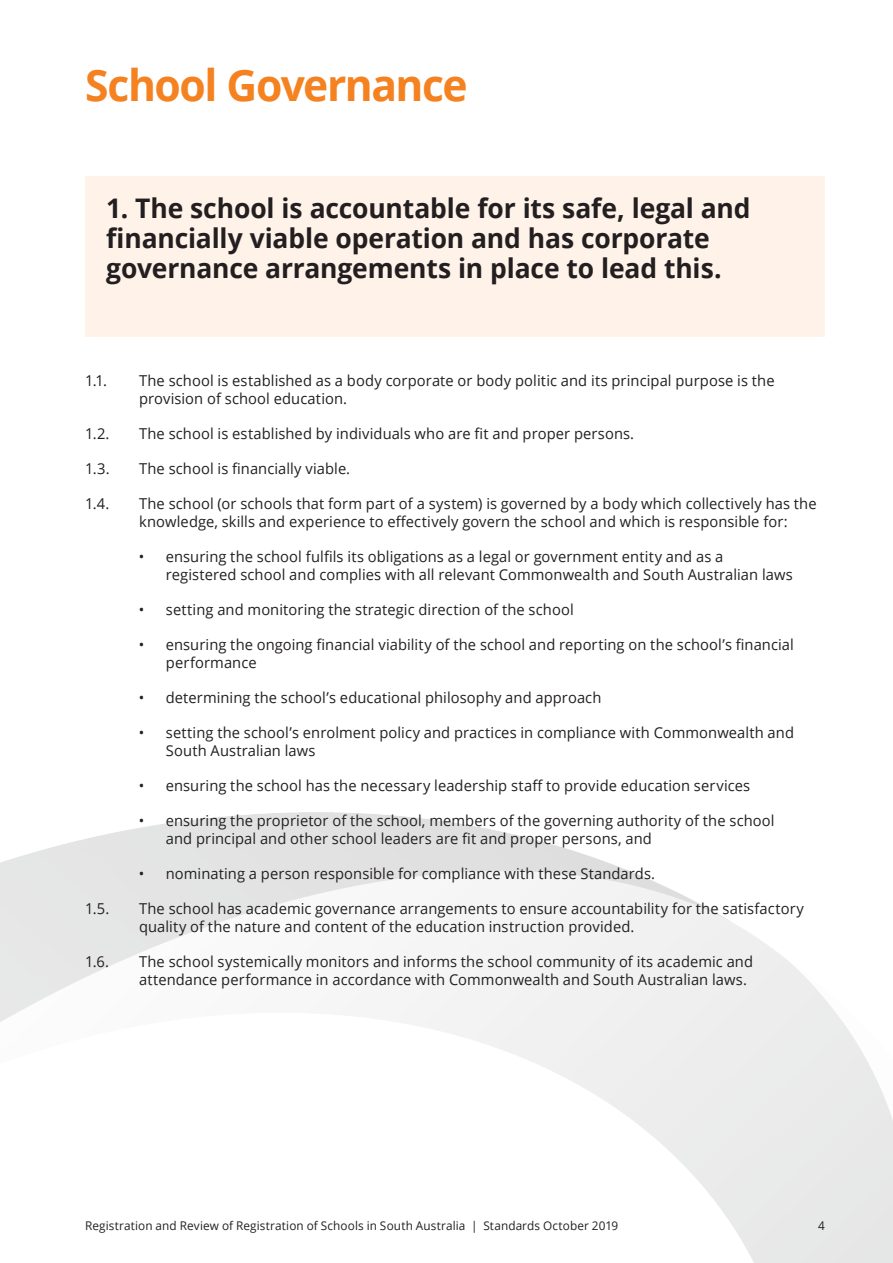
<style>
.page{position:relative;width:893px;height:1263px;background:#fff}
.page>*{position:absolute;margin:0;border:0;box-sizing:border-box;transform-origin:0 0}
.t1{font:700 43.5px "Open Sans";letter-spacing:-.035em;color:#f58220}
.t2{font:700 27px/30px "Open Sans";letter-spacing:-.005em;color:#231f20}
.t3{font:15px/18px "Open Sans";letter-spacing:.005em;color:#231f20}
.t4{font:12px "Open Sans";letter-spacing:.01em;color:#231f20}
</style>
<div class="page">
<div style="left:85px;top:176px;width:740px;height:161px;background:#fef2e9"></div>
<h1 class="t1" style="left:85px;top:55px;width:384px">School Governance</h1>
<h2 class="t2" style="left:106px;top:193px;width:646px">1. The school is accountable for its safe, legal and financially viable operation and has corporate governance arrangements in place to lead this.</h2>
<p class="t3" style="left:85px;top:371px;width:24px">1.1.</p>
<p class="t3" style="left:139px;top:371px;width:637px">The school is established as a body corporate or body politic and its principal purpose is the provision of school education.</p>
<p class="t3" style="left:85px;top:424px;width:26px">1.2.</p>
<p class="t3" style="left:139px;top:424px;width:497px">The school is established by individuals who are fit and proper persons.</p>
<p class="t3" style="left:85px;top:459px;width:26px">1.3.</p>
<p class="t3" style="left:139px;top:459px;width:213px">The school is financially viable.</p>
<p class="t3" style="left:85px;top:494px;width:26px">1.4.</p>
<p class="t3" style="left:139px;top:494px;width:679px">The school (or schools that form part of a system) is governed by a body which collectively has the knowledge, skills and experience to effectively govern the school and which is responsible for:</p>
<p class="t3" style="left:166px;top:547px;width:628px;text-indent:-27px">• ensuring the school fulfils its obligations as a legal or government entity and as a registered school and complies with all relevant Commonwealth and South Australian laws</p>
<p class="t3" style="left:139px;top:600px;width:436px">• setting and monitoring the strategic direction of the school</p>
<p class="t3" style="left:166px;top:635px;width:629px;text-indent:-27px">• ensuring the ongoing financial viability of the school and reporting on the school’s financial performance</p>
<p class="t3" style="left:139px;top:688px;width:464px">• determining the school’s educational philosophy and approach</p>
<p class="t3" style="left:166px;top:723px;width:630px;text-indent:-27px">• setting the school’s enrolment policy and practices in compliance with Commonwealth and<br>South Australian laws</p>
<p class="t3" style="left:139px;top:776px;width:613px">• ensuring the school has the necessary leadership staff to provide education services</p>
<p class="t3" style="left:166px;top:811px;width:610px;text-indent:-27px">• ensuring the proprietor of the school, members of the governing authority of the school and principal and other school leaders are fit and proper persons, and</p>
<p class="t3" style="left:139px;top:864px;width:518px">• nominating a person responsible for compliance with these Standards.</p>
<p class="t3" style="left:85px;top:899px;width:26px">1.5.</p>
<p class="t3" style="left:139px;top:899px;width:666px">The school has academic governance arrangements to ensure accountability for the satisfactory quality of the nature and content of the education instruction provided.</p>
<p class="t3" style="left:85px;top:952px;width:26px">1.6.</p>
<p class="t3" style="left:139px;top:952px;width:616px">The school systemically monitors and informs the school community of its academic and attendance performance in accordance with Commonwealth and South Australian laws.</p>
<p class="t4" style="left:85px;top:1217px;width:535px">Registration and Review of Registration of Schools in South Australia | Standards October 2019</p>
<p class="t4" style="left:818px;top:1217px;width:8px">4</p>
</div>
